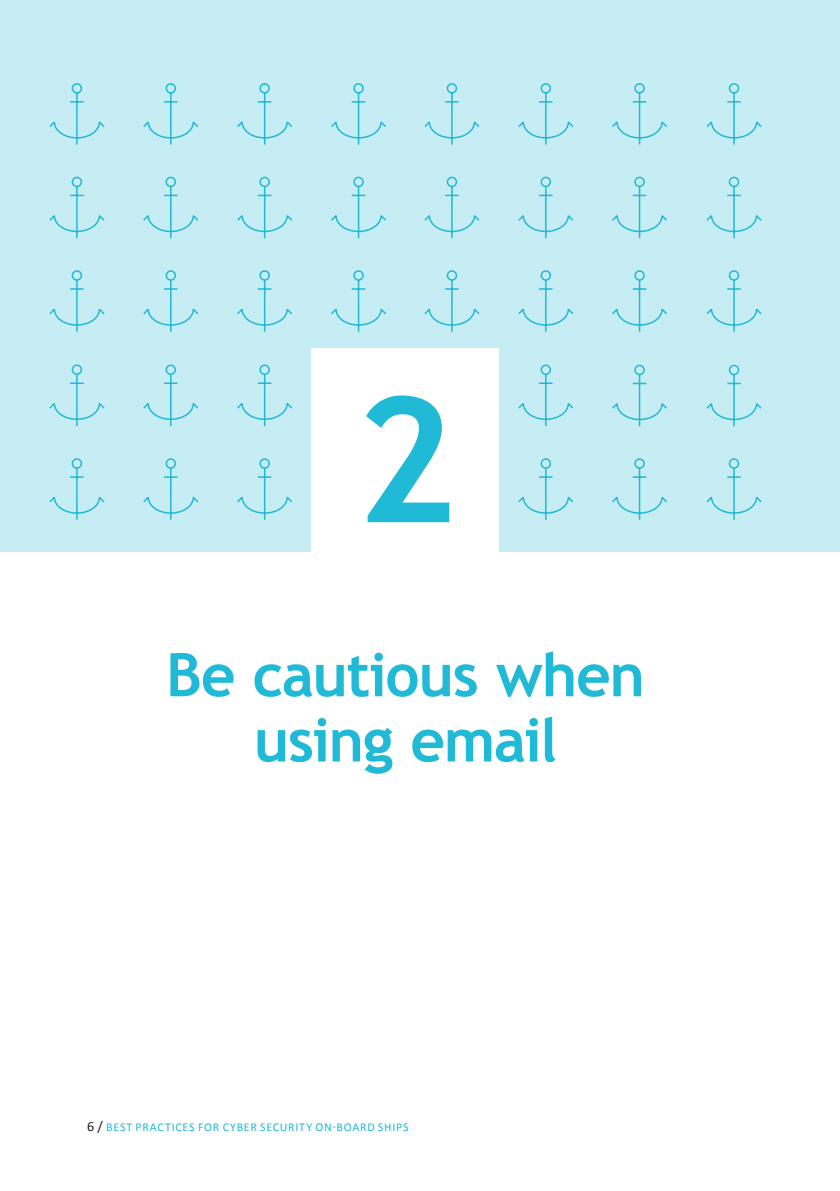
<style>
.page{position:relative;width:840px;height:1191px;background:#fff}
.page>*{position:absolute;margin:0;border:0;box-sizing:border-box;transform-origin:0 0}
.t1{font:700 174px "Trebuchet MS";color:#20b9d6}
.t2{font:700 60px/65.2px "Trebuchet MS";letter-spacing:-.02em;color:#20b9d6;text-align:center}
.t3{font:12px "Calibri";letter-spacing:.06em;color:#20b9d6}
.s1{font-size:14px;color:#1a1a18}
</style>
<div class="page">
<div style="left:0;top:0;width:839px;height:551px;background:#c7edf4"></div>
<svg style="left:49px;top:176px;width:56px;height:63px"></svg>
<svg style="left:49px;top:83px;width:56px;height:62px"></svg>
<svg style="left:143px;top:176px;width:56px;height:63px"></svg>
<svg style="left:143px;top:83px;width:56px;height:62px"></svg>
<svg style="left:237px;top:176px;width:55px;height:63px"></svg>
<svg style="left:237px;top:83px;width:55px;height:62px"></svg>
<svg style="left:331px;top:176px;width:55px;height:63px"></svg>
<svg style="left:331px;top:83px;width:55px;height:62px"></svg>
<svg style="left:424px;top:176px;width:56px;height:63px"></svg>
<svg style="left:424px;top:83px;width:56px;height:62px"></svg>
<svg style="left:518px;top:176px;width:56px;height:63px"></svg>
<svg style="left:518px;top:83px;width:56px;height:62px"></svg>
<svg style="left:49px;top:270px;width:56px;height:62px"></svg>
<svg style="left:237px;top:270px;width:55px;height:62px"></svg>
<svg style="left:424px;top:270px;width:56px;height:62px"></svg>
<svg style="left:143px;top:270px;width:56px;height:62px"></svg>
<svg style="left:331px;top:270px;width:55px;height:62px"></svg>
<svg style="left:518px;top:270px;width:56px;height:62px"></svg>
<svg style="left:49px;top:364px;width:56px;height:62px"></svg>
<svg style="left:237px;top:364px;width:55px;height:62px"></svg>
<svg style="left:143px;top:364px;width:56px;height:62px"></svg>
<svg style="left:518px;top:364px;width:56px;height:62px"></svg>
<svg style="left:49px;top:458px;width:56px;height:62px"></svg>
<svg style="left:237px;top:458px;width:55px;height:62px"></svg>
<svg style="left:143px;top:458px;width:56px;height:62px"></svg>
<svg style="left:518px;top:458px;width:56px;height:62px"></svg>
<svg style="left:612px;top:176px;width:55px;height:63px"></svg>
<svg style="left:612px;top:83px;width:55px;height:62px"></svg>
<svg style="left:612px;top:270px;width:55px;height:62px"></svg>
<svg style="left:706px;top:176px;width:56px;height:63px"></svg>
<svg style="left:706px;top:83px;width:56px;height:62px"></svg>
<svg style="left:706px;top:270px;width:56px;height:62px"></svg>
<svg style="left:612px;top:364px;width:55px;height:63px"></svg>
<svg style="left:706px;top:364px;width:56px;height:63px"></svg>
<svg style="left:612px;top:458px;width:55px;height:62px"></svg>
<svg style="left:706px;top:458px;width:56px;height:62px"></svg>
<div style="left:311px;top:348px;width:188px;height:232px;background:#fff"></div>
<h1 class="t1" style="left:354px;top:351px;width:103px">2</h1>
<h2 class="t2" style="left:166px;top:642px;width:480px">Be cautious when using email</h2>
<p class="t3" style="left:87px;top:1119px;width:323px"><span class="s1">6 /</span> BEST PRACTICES FOR CYBER SECURITY ON-BOARD SHIPS</p>
</div>
